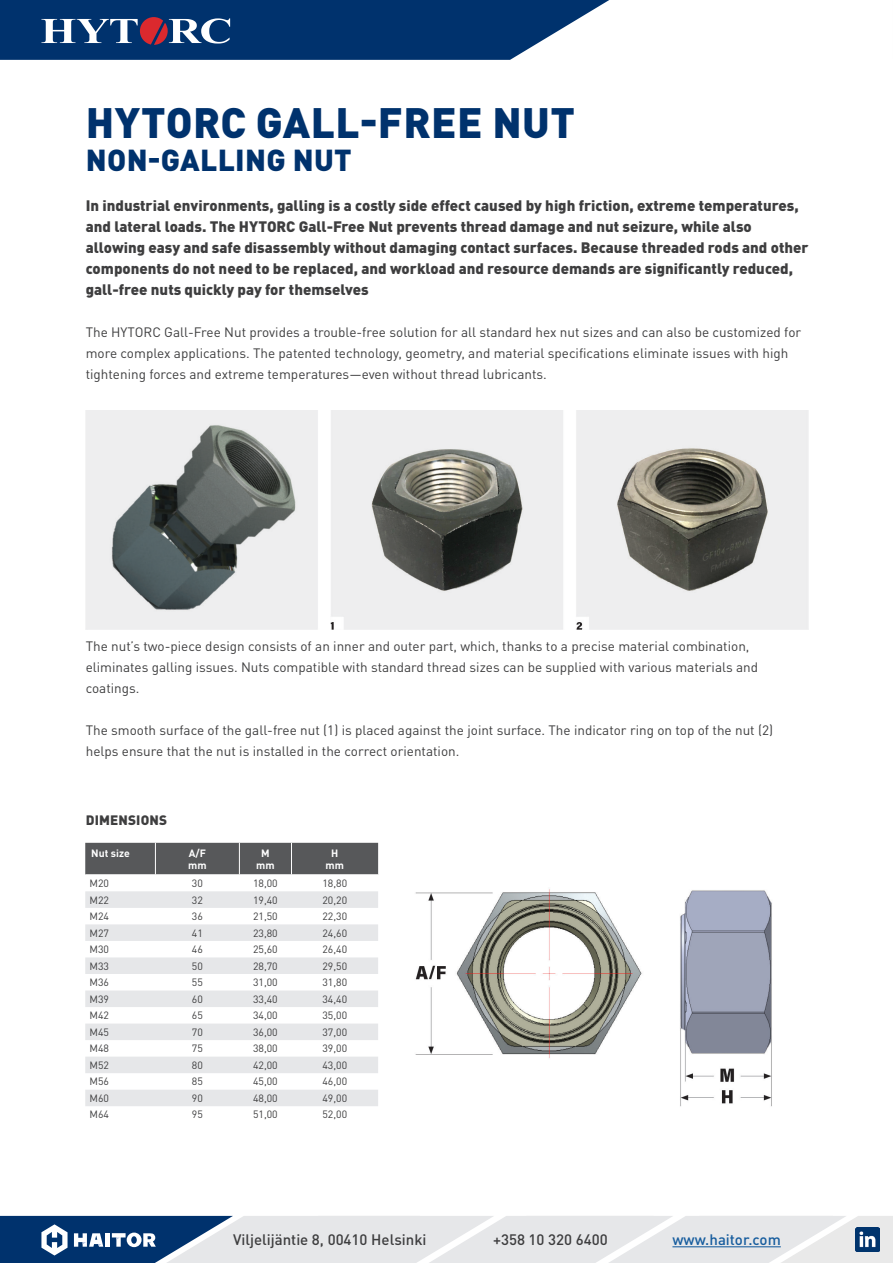
<style>
.page{position:relative;width:893px;height:1263px;background:#fff}
.page>*{position:absolute;margin:0;border:0;box-sizing:border-box;transform-origin:0 0}
.Big_headline_blue_1__line{font:900 42px "DINOT";letter-spacing:.01em;color:#00326d}
.Big_headline_blue_2__line{font:900 30px "DINOT";letter-spacing:.01em;color:#00326d}
.Ingress{font:900 15px/21px "DINOT";color:#3e3e3f}
.t1{font:500 15px "DINOT";color:#3e3e3f}
.t2{font:500 15px "DINOT";color:#175d9e}
.Body_text{font:13.5px/21px "DINOT";color:#3e3e3f}
.Headline_2{font:900 13.5px "DINOT";letter-spacing:.01em;color:#3e3e3f}
.Table_body{font:10.5px "DINOT";color:#3e3e3f}
.Table_body_first_column{font:10.5px "DINOT";color:#3e3e3f}
.Table_headline{font:700 10.5px "DINOT";color:#fff}
</style>
<div class="page">
<img style="left:86px;top:410px;width:723px;height:219px">
<img style="left:415px;top:889px;width:357px;height:218px">
<div style="left:85px;top:843px;width:293px;height:31px;background:#57585a"></div>
<svg style="left:85px;top:891px;width:293px;height:215px;fill:#e6e7e9"></svg>
<hr style="left:155px;top:843px;width:1px;height:32px;background:#fff">
<hr style="left:239px;top:843px;width:1px;height:32px;background:#fff">
<hr style="left:291px;top:843px;width:1px;height:32px;background:#fff">
<svg style="left:0;top:0;width:609px;height:60px;background:#224a7d"></svg>
<svg style="left:0;top:1216px;width:893px;height:47px;background:#b9c4d1"></svg>
<p class="Big_headline_blue_1__line" style="left:86px;top:95px;width:490px">HYTORC GALL-FREE NUT</p>
<p class="Big_headline_blue_2__line" style="left:86px;top:140px;width:267px">NON-GALLING NUT</p>
<p class="Ingress" style="left:86px;top:195px;width:724px">In industrial environments, galling is a costly side effect caused by high friction, extreme temperatures, and lateral loads. The HYTORC Gall-Free Nut prevents thread damage and nut seizure, while also allowing easy and safe disassembly without damaging contact surfaces. Because threaded rods and other components do not need to be replaced, and workload and resource demands are significantly reduced, gall-free nuts quickly pay for themselves</p>
<p class="Body_text" style="left:86px;top:322px;width:717px">The HYTORC Gall-Free Nut provides a trouble-free solution for all standard hex nut sizes and can also be customized for more complex applications. The patented technology, geometry, and material specifications eliminate issues with high tightening forces and extreme temperatures—even without thread lubricants.</p>
<p class="Body_text" style="left:86px;top:635px;width:674px">The nut’s two-piece design consists of an inner and outer part, which, thanks to a precise material combination, eliminates galling issues. Nuts compatible with standard thread sizes can be supplied with various materials and coatings.</p>
<p class="Body_text" style="left:86px;top:719px;width:689px">The smooth surface of the gall-free nut (1) is placed against the joint surface. The indicator ring on top of the nut (2) helps ensure that the nut is installed in the correct orientation.</p>
<p class="Headline_2" style="left:86px;top:811px;width:83px">DIMENSIONS</p>
<p class="Table_headline" style="left:91px;top:846px;width:40px">Nut size</p>
<p class="Table_headline" style="left:189px;top:846px;width:19px">A/F</p>
<p class="Table_headline" style="left:188px;top:858px;width:20px">mm</p>
<p class="Table_headline" style="left:261px;top:846px;width:10px">M</p>
<p class="Table_headline" style="left:256px;top:858px;width:20px">mm</p>
<p class="Table_headline" style="left:331px;top:846px;width:9px">H</p>
<p class="Table_headline" style="left:326px;top:858px;width:20px">mm</p>
<p class="Table_body_first_column" style="left:90px;top:877px;width:21px">M20</p>
<p class="Table_body" style="left:192px;top:877px;width:12px">30</p>
<p class="Table_body" style="left:253px;top:877px;width:26px">18,00</p>
<p class="Table_body" style="left:322px;top:877px;width:26px">18,80</p>
<p class="Table_body_first_column" style="left:90px;top:893px;width:21px">M22</p>
<p class="Table_body" style="left:192px;top:893px;width:12px">32</p>
<p class="Table_body" style="left:253px;top:893px;width:26px">19,40</p>
<p class="Table_body" style="left:322px;top:893px;width:26px">20,20</p>
<p class="Table_body_first_column" style="left:90px;top:910px;width:21px">M24</p>
<p class="Table_body" style="left:192px;top:910px;width:12px">36</p>
<p class="Table_body" style="left:253px;top:910px;width:26px">21,50</p>
<p class="Table_body" style="left:322px;top:910px;width:26px">22,30</p>
<p class="Table_body_first_column" style="left:90px;top:926px;width:21px">M27</p>
<p class="Table_body" style="left:192px;top:926px;width:12px">41</p>
<p class="Table_body" style="left:253px;top:926px;width:26px">23,80</p>
<p class="Table_body" style="left:322px;top:926px;width:26px">24,60</p>
<p class="Table_body_first_column" style="left:90px;top:943px;width:21px">M30</p>
<p class="Table_body" style="left:192px;top:943px;width:12px">46</p>
<p class="Table_body" style="left:253px;top:943px;width:26px">25,60</p>
<p class="Table_body" style="left:322px;top:943px;width:26px">26,40</p>
<p class="Table_body_first_column" style="left:90px;top:959px;width:21px">M33</p>
<p class="Table_body" style="left:192px;top:959px;width:12px">50</p>
<p class="Table_body" style="left:253px;top:959px;width:26px">28,70</p>
<p class="Table_body" style="left:322px;top:959px;width:26px">29,50</p>
<p class="Table_body_first_column" style="left:90px;top:976px;width:21px">M36</p>
<p class="Table_body" style="left:192px;top:976px;width:12px">55</p>
<p class="Table_body" style="left:253px;top:976px;width:26px">31,00</p>
<p class="Table_body" style="left:322px;top:976px;width:26px">31,80</p>
<p class="Table_body_first_column" style="left:90px;top:992px;width:21px">M39</p>
<p class="Table_body" style="left:192px;top:992px;width:12px">60</p>
<p class="Table_body" style="left:253px;top:992px;width:26px">33,40</p>
<p class="Table_body" style="left:322px;top:992px;width:26px">34,40</p>
<p class="Table_body_first_column" style="left:90px;top:1009px;width:21px">M42</p>
<p class="Table_body" style="left:192px;top:1009px;width:12px">65</p>
<p class="Table_body" style="left:253px;top:1009px;width:26px">34,00</p>
<p class="Table_body" style="left:322px;top:1009px;width:26px">35,00</p>
<p class="Table_body_first_column" style="left:90px;top:1025px;width:21px">M45</p>
<p class="Table_body" style="left:192px;top:1025px;width:12px">70</p>
<p class="Table_body" style="left:253px;top:1025px;width:26px">36,00</p>
<p class="Table_body" style="left:322px;top:1025px;width:26px">37,00</p>
<p class="Table_body_first_column" style="left:90px;top:1042px;width:21px">M48</p>
<p class="Table_body" style="left:192px;top:1042px;width:12px">75</p>
<p class="Table_body" style="left:253px;top:1042px;width:26px">38,00</p>
<p class="Table_body" style="left:322px;top:1042px;width:26px">39,00</p>
<p class="Table_body_first_column" style="left:90px;top:1058px;width:21px">M52</p>
<p class="Table_body" style="left:192px;top:1058px;width:12px">80</p>
<p class="Table_body" style="left:253px;top:1058px;width:26px">42,00</p>
<p class="Table_body" style="left:322px;top:1058px;width:26px">43,00</p>
<p class="Table_body_first_column" style="left:90px;top:1075px;width:21px">M56</p>
<p class="Table_body" style="left:192px;top:1075px;width:12px">85</p>
<p class="Table_body" style="left:253px;top:1075px;width:26px">45,00</p>
<p class="Table_body" style="left:322px;top:1075px;width:26px">46,00</p>
<p class="Table_body_first_column" style="left:90px;top:1091px;width:21px">M60</p>
<p class="Table_body" style="left:192px;top:1091px;width:12px">90</p>
<p class="Table_body" style="left:253px;top:1091px;width:26px">48,00</p>
<p class="Table_body" style="left:322px;top:1091px;width:26px">49,00</p>
<p class="Table_body_first_column" style="left:90px;top:1108px;width:21px">M64</p>
<p class="Table_body" style="left:192px;top:1108px;width:12px">95</p>
<p class="Table_body" style="left:253px;top:1108px;width:26px">51,00</p>
<p class="Table_body" style="left:322px;top:1108px;width:26px">52,00</p>
<p class="t1" style="left:233px;top:1230px;width:195px">Viljelijäntie 8, 00410 Helsinki</p>
<p class="t1" style="left:493px;top:1230px;width:116px">+358 10 320 6400</p>
<p class="t2" style="left:672px;top:1230px;width:110px">www.haitor.com</p>
</div>
